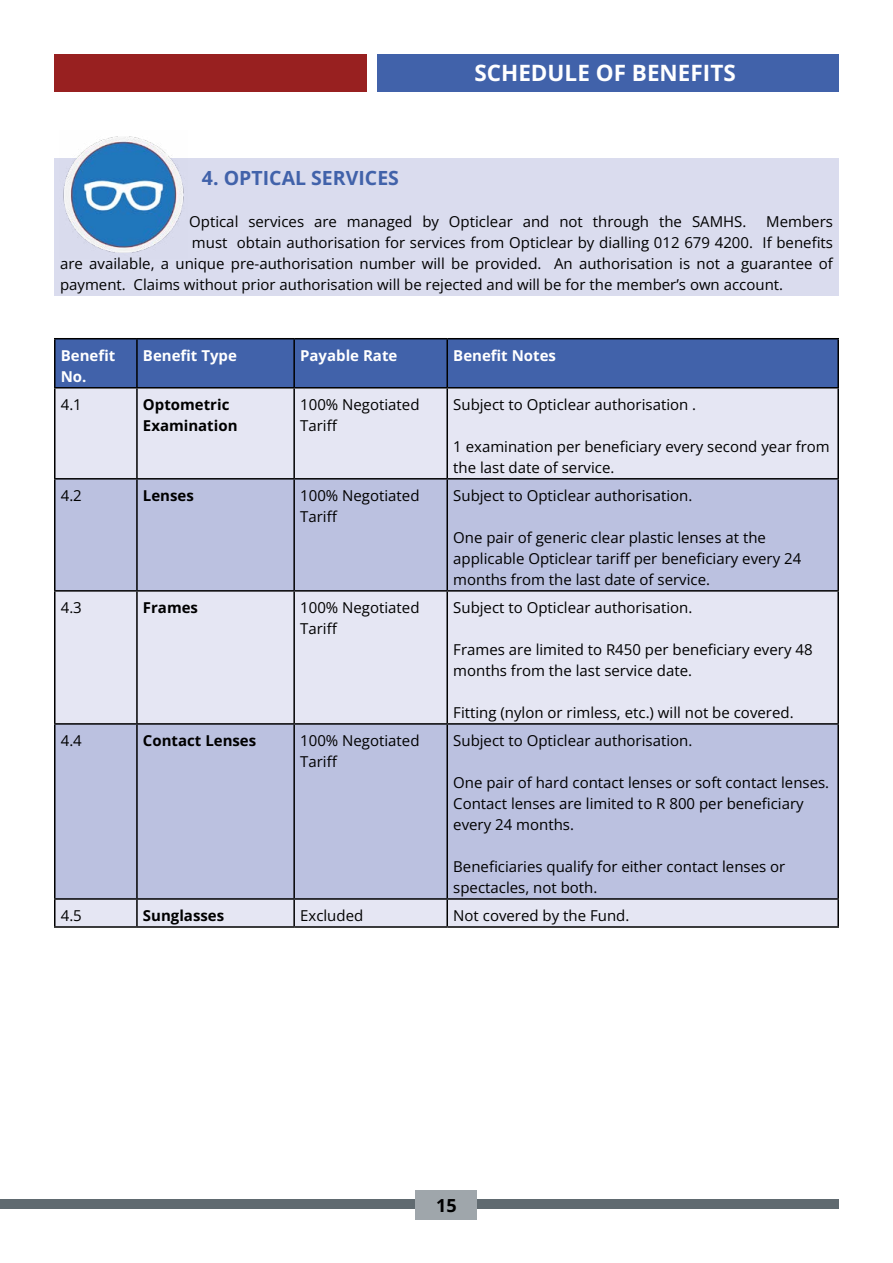
<style>
.page{position:relative;width:893px;height:1263px;background:#fff}
.page>*{position:absolute;margin:0;border:0;box-sizing:border-box;transform-origin:0 0}
.t1{font:700 22.5px "Open Sans";color:#fff}
.t2{font:700 19.5px "Open Sans";color:#4162aa}
.t3{font:700 18px "Open Sans";color:#000}
.t4{font:15px/21px "Open Sans";color:#000}
.t5{font:700 15px/21px "Open Sans";color:#000}
.t6{font:700 15px/21px "Open Sans";color:#fff}
</style>
<div class="page">
<div style="left:378px;top:54px;width:461px;height:37px;background:#4162aa"></div>
<div style="left:54px;top:54px;width:313px;height:37px;background:#982020"></div>
<div style="left:0;top:1200px;width:839px;height:9px;background:#606a70"></div>
<div style="left:416px;top:1190px;width:61px;height:29px;background:#9fa6ab"></div>
<div style="left:54px;top:158px;width:785px;height:138px;background:#dadcee"></div>
<div style="left:56px;top:339px;width:781px;height:48px;background:#4162aa"></div>
<div style="left:56px;top:388px;width:781px;height:538px;background:#e5e6f3"></div>
<svg style="left:56px;top:480px;width:781px;height:418px;background:#c8cce6"></svg>
<hr style="left:54px;top:338px;width:83px;height:1px;background:#000">
<hr style="left:54px;top:339px;width:2px;height:48px;background:#000">
<hr style="left:137px;top:338px;width:157px;height:1px;background:#000">
<hr style="left:136px;top:339px;width:2px;height:48px;background:#000">
<hr style="left:294px;top:338px;width:153px;height:1px;background:#000">
<hr style="left:293px;top:339px;width:2px;height:48px;background:#000">
<hr style="left:447px;top:338px;width:392px;height:1px;background:#000">
<hr style="left:446px;top:339px;width:2px;height:48px;background:#000">
<hr style="left:837px;top:339px;width:2px;height:48px;background:#000">
<hr style="left:54px;top:387px;width:83px;height:1px;background:#000">
<hr style="left:54px;top:388px;width:2px;height:90px;background:#000">
<hr style="left:137px;top:387px;width:157px;height:1px;background:#000">
<hr style="left:136px;top:388px;width:2px;height:90px;background:#000">
<hr style="left:294px;top:387px;width:153px;height:1px;background:#000">
<hr style="left:293px;top:388px;width:2px;height:90px;background:#000">
<hr style="left:447px;top:387px;width:392px;height:1px;background:#000">
<hr style="left:446px;top:388px;width:2px;height:90px;background:#000">
<hr style="left:837px;top:388px;width:2px;height:90px;background:#000">
<hr style="left:54px;top:478px;width:83px;height:2px;background:#000">
<hr style="left:54px;top:480px;width:2px;height:110px;background:#000">
<hr style="left:137px;top:478px;width:157px;height:2px;background:#000">
<hr style="left:136px;top:480px;width:2px;height:110px;background:#000">
<hr style="left:294px;top:478px;width:153px;height:2px;background:#000">
<hr style="left:293px;top:480px;width:2px;height:110px;background:#000">
<hr style="left:447px;top:478px;width:392px;height:2px;background:#000">
<hr style="left:446px;top:480px;width:2px;height:110px;background:#000">
<hr style="left:837px;top:480px;width:2px;height:110px;background:#000">
<hr style="left:54px;top:590px;width:83px;height:2px;background:#000">
<hr style="left:54px;top:592px;width:2px;height:131px;background:#000">
<hr style="left:137px;top:590px;width:157px;height:2px;background:#000">
<hr style="left:136px;top:592px;width:2px;height:131px;background:#000">
<hr style="left:294px;top:590px;width:153px;height:2px;background:#000">
<hr style="left:293px;top:592px;width:2px;height:131px;background:#000">
<hr style="left:447px;top:590px;width:392px;height:2px;background:#000">
<hr style="left:446px;top:592px;width:2px;height:131px;background:#000">
<hr style="left:837px;top:592px;width:2px;height:131px;background:#000">
<hr style="left:54px;top:723px;width:83px;height:2px;background:#000">
<hr style="left:54px;top:725px;width:2px;height:173px;background:#000">
<hr style="left:137px;top:723px;width:157px;height:2px;background:#000">
<hr style="left:136px;top:725px;width:2px;height:173px;background:#000">
<hr style="left:294px;top:723px;width:153px;height:2px;background:#000">
<hr style="left:293px;top:725px;width:2px;height:173px;background:#000">
<hr style="left:447px;top:723px;width:392px;height:2px;background:#000">
<hr style="left:446px;top:725px;width:2px;height:173px;background:#000">
<hr style="left:837px;top:725px;width:2px;height:173px;background:#000">
<hr style="left:54px;top:898px;width:83px;height:2px;background:#000">
<hr style="left:54px;top:900px;width:2px;height:26px;background:#000">
<hr style="left:137px;top:898px;width:157px;height:2px;background:#000">
<hr style="left:136px;top:900px;width:2px;height:26px;background:#000">
<hr style="left:294px;top:898px;width:153px;height:2px;background:#000">
<hr style="left:293px;top:900px;width:2px;height:26px;background:#000">
<hr style="left:447px;top:898px;width:392px;height:2px;background:#000">
<hr style="left:446px;top:900px;width:2px;height:26px;background:#000">
<hr style="left:837px;top:900px;width:2px;height:26px;background:#000">
<hr style="left:54px;top:926px;width:83px;height:2px;background:#000">
<hr style="left:137px;top:926px;width:157px;height:2px;background:#000">
<hr style="left:294px;top:926px;width:153px;height:2px;background:#000">
<hr style="left:447px;top:926px;width:392px;height:2px;background:#000">
<img style="left:63px;top:136px;width:121px;height:117px">
<h1 class="t1" style="left:474px;top:57px;width:263px">SCHEDULE OF BENEFITS</h1>
<h2 class="t2" style="left:202px;top:165px;width:199px">4. OPTICAL SERVICES</h2>
<p class="t4" style="left:189px;top:211px;width:559px">Optical services are managed by Opticlear and not through the SAMHS.</p>
<p class="t4" style="left:766px;top:211px;width:68px">Members</p>
<p class="t4" style="left:192px;top:232px;width:643px">must obtain authorisation for services from Opticlear by dialling 012 679 4200. If benefits</p>
<p class="t4" style="left:60px;top:253px;width:774px">are available, a unique pre-authorisation number will be provided. An authorisation is not a guarantee of</p>
<p class="t4" style="left:60px;top:274px;width:725px">payment. Claims without prior authorisation will be rejected and will be for the member’s own account.</p>
<p class="t6" style="left:61px;top:344px;width:56px">Benefit<br>No.</p>
<p class="t6" style="left:143px;top:344px;width:96px">Benefit Type</p>
<p class="t6" style="left:300px;top:344px;width:99px">Payable Rate</p>
<p class="t6" style="left:453px;top:344px;width:104px">Benefit Notes</p>
<p class="t4" style="left:61px;top:393px;width:23px">4.1</p>
<p class="t5" style="left:143px;top:393px;width:96px">Optometric<br>Examination</p>
<p class="t4" style="left:300px;top:393px;width:121px">100% Negotiated<br>Tariff</p>
<p class="t4" style="left:453px;top:393px;width:244px">Subject to Opticlear authorisation .</p>
<p class="t4" style="left:453px;top:435px;width:378px">1 examination per beneficiary every second year from the last date of service.</p>
<p class="t4" style="left:61px;top:484px;width:23px">4.2</p>
<p class="t5" style="left:143px;top:484px;width:52px">Lenses</p>
<p class="t4" style="left:300px;top:484px;width:121px">100% Negotiated<br>Tariff</p>
<p class="t4" style="left:453px;top:484px;width:241px">Subject to Opticlear authorisation.</p>
<p class="t4" style="left:453px;top:526px;width:350px">One pair of generic clear plastic lenses at the applicable Opticlear tariff per beneficiary every 24 months from the last date of service.</p>
<p class="t4" style="left:61px;top:597px;width:23px">4.3</p>
<p class="t5" style="left:143px;top:597px;width:57px">Frames</p>
<p class="t4" style="left:300px;top:597px;width:121px">100% Negotiated<br>Tariff</p>
<p class="t4" style="left:453px;top:597px;width:241px">Subject to Opticlear authorisation.</p>
<p class="t4" style="left:453px;top:639px;width:361px">Frames are limited to R450 per beneficiary every 48 months from the last service date.</p>
<p class="t4" style="left:453px;top:702px;width:342px">Fitting (nylon or rimless, etc.) will not be covered.</p>
<p class="t4" style="left:61px;top:730px;width:23px">4.4</p>
<p class="t5" style="left:143px;top:730px;width:115px">Contact Lenses</p>
<p class="t4" style="left:300px;top:730px;width:121px">100% Negotiated<br>Tariff</p>
<p class="t4" style="left:453px;top:730px;width:241px">Subject to Opticlear authorisation.</p>
<p class="t4" style="left:453px;top:772px;width:377px">One pair of hard contact lenses or soft contact lenses.<br>Contact lenses are limited to R 800 per beneficiary every 24 months.</p>
<p class="t4" style="left:453px;top:856px;width:334px">Beneficiaries qualify for either contact lenses or spectacles, not both.</p>
<p class="t4" style="left:61px;top:905px;width:23px">4.5</p>
<p class="t5" style="left:143px;top:905px;width:83px">Sunglasses</p>
<p class="t4" style="left:300px;top:905px;width:65px">Excluded</p>
<p class="t4" style="left:453px;top:905px;width:178px">Not covered by the Fund.</p>
<p class="t3" style="left:436px;top:1193px;width:22px">15</p>
</div>
